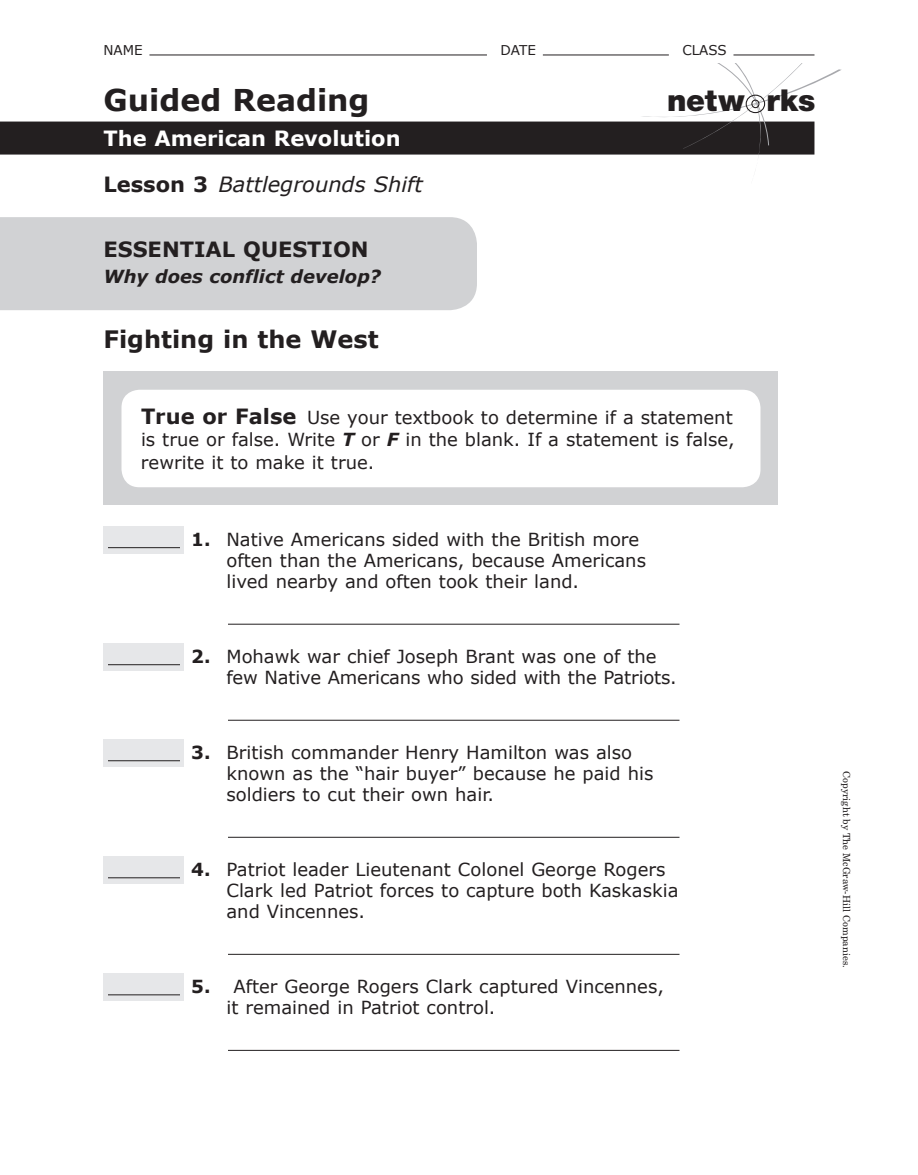
<style>
.page{position:relative;width:918px;height:1175px;background:#fff}
.page>*{position:absolute;margin:0;border:0;box-sizing:border-box;transform-origin:0 0}
.t1{font:900 30.15px "Helvetica Neue LT Std";color:#231f20}
.Asset_TitleA{font:700 30px "Verdana";color:#231f20}
.Asset_HA__R_indent{font:700 24px "Verdana";color:#231f20}
.Asset_LessonTitle_RI{font:italic 21px "Verdana";color:#231f20}
.Asset_TitleB{font:700 21px "Verdana";color:#fff}
.t2{font:700 21px "Verdana";color:#231f20}
.Asset_NL_TorF__R_ind{font:18px/21px "Verdana";color:#231f20}
.t3{font:italic 700 18px "Verdana";color:#231f20}
.z_NDC_TX{font:13.5px "Verdana";color:#231f20}
.z_Copyright{font:9.75px "New Century Schlbk LT Std";color:#231f20}
.s1{font-weight:700;font-style:normal}
.s2{font-weight:700;font-size:21px}
.s3{font-weight:700;font-style:italic}
.s4{font-weight:700}
</style>
<div class="page">
<hr style="left:149px;top:55px;width:338px;height:1px;background:#231f20">
<hr style="left:543px;top:55px;width:126px;height:1px;background:#231f20">
<hr style="left:734px;top:55px;width:80px;height:1px;background:#231f20">
<div style="left:0;top:122px;width:814px;height:32px;background:#231f20"></div>
<hr style="left:228px;top:624px;width:452px;height:1px;background:#231f20">
<hr style="left:228px;top:720px;width:452px;height:1px;background:#231f20">
<hr style="left:228px;top:837px;width:452px;height:1px;background:#231f20">
<hr style="left:228px;top:954px;width:452px;height:1px;background:#231f20">
<hr style="left:228px;top:1050px;width:452px;height:1px;background:#231f20">
<div style="left:104px;top:372px;width:674px;height:133px;background:#d1d2d4"></div>
<div style="left:122px;top:390px;width:638px;height:97px;background:#fff;border-radius:18px"></div>
<div style="left:104px;top:526px;width:80px;height:27px;background:#e6e7e9"></div>
<hr style="left:108px;top:547px;width:72px;height:1px;background:#231f20">
<div style="left:104px;top:643px;width:80px;height:27px;background:#e6e7e9"></div>
<hr style="left:108px;top:664px;width:72px;height:1px;background:#231f20">
<div style="left:104px;top:739px;width:80px;height:27px;background:#e6e7e9"></div>
<hr style="left:108px;top:760px;width:72px;height:1px;background:#231f20">
<div style="left:104px;top:856px;width:80px;height:27px;background:#e6e7e9"></div>
<hr style="left:108px;top:877px;width:72px;height:1px;background:#231f20">
<div style="left:104px;top:973px;width:80px;height:27px;background:#e6e7e9"></div>
<hr style="left:108px;top:994px;width:72px;height:1px;background:#231f20">
<div style="left:0;top:217px;width:477px;height:93px;background:#d1d2d4"></div>
<svg style="left:640px;top:63px;width:202px;height:93px"></svg>
<p class="z_NDC_TX" style="left:104px;top:42px;width:41px">NAME</p>
<p class="z_NDC_TX" style="left:500px;top:42px;width:37px">DATE</p>
<p class="z_NDC_TX" style="left:682px;top:42px;width:46px">CLASS</p>
<p class="Asset_TitleA" style="left:104px;top:81px;width:268px">Guided Reading</p>
<p class="Asset_TitleB" style="left:104px;top:125px;width:299px">The American Revolution</p>
<p class="Asset_LessonTitle_RI" style="left:104px;top:171px;width:321px"><span class="s1">Lesson 3</span> Battlegrounds Shift</p>
<p class="t2" style="left:104px;top:236px;width:267px">ESSENTIAL QUESTION</p>
<p class="t3" style="left:104px;top:264px;width:279px">Why does conflict develop?</p>
<p class="Asset_HA__R_indent" style="left:104px;top:323px;width:277px">Fighting in the West</p>
<h1 class="t1" style="left:667px;top:83px;width:150px">netw rks</h1>
<p class="Asset_NL_TorF__R_ind" style="left:141px;top:406px;width:595px;line-height:22.5px;text-align:justify"><span class="s2">True or False</span> Use your textbook to determine if a statement is true or false. Write <span class="s3">T</span> or <span class="s3">F</span> in the blank. If a statement is false, rewrite it to make it true.</p>
<p class="Asset_NL_TorF__R_ind" style="left:226px;top:529px;width:421px;text-indent:-35px"><span class="s4">1.</span> Native Americans sided with the British more often than the Americans, because Americans lived nearby and often took their land.</p>
<p class="Asset_NL_TorF__R_ind" style="left:226px;top:646px;width:452px;text-indent:-35px"><span class="s4">2.</span> Mohawk war chief Joseph Brant was one of the few Native Americans who sided with the Patriots.</p>
<p class="Asset_NL_TorF__R_ind" style="left:226px;top:742px;width:428px;text-indent:-35px"><span class="s4">3.</span> British commander Henry Hamilton was also known as the “hair buyer” because he paid his soldiers to cut their own hair.</p>
<p class="Asset_NL_TorF__R_ind" style="left:226px;top:859px;width:453px;text-indent:-35px"><span class="s4">4.</span> Patriot leader Lieutenant Colonel George Rogers<br>Clark led Patriot forces to capture both Kaskaskia and Vincennes.</p>
<p class="Asset_NL_TorF__R_ind" style="left:226px;top:976px;width:439px;text-indent:-35px"><span class="s4">5.</span> After George Rogers Clark captured Vincennes, it remained in Patriot control.</p>
<p class="z_Copyright" style="left:853px;top:771px;width:198px;rotate:90deg">Copyright by The McGraw-Hill Companies.</p>
</div>
